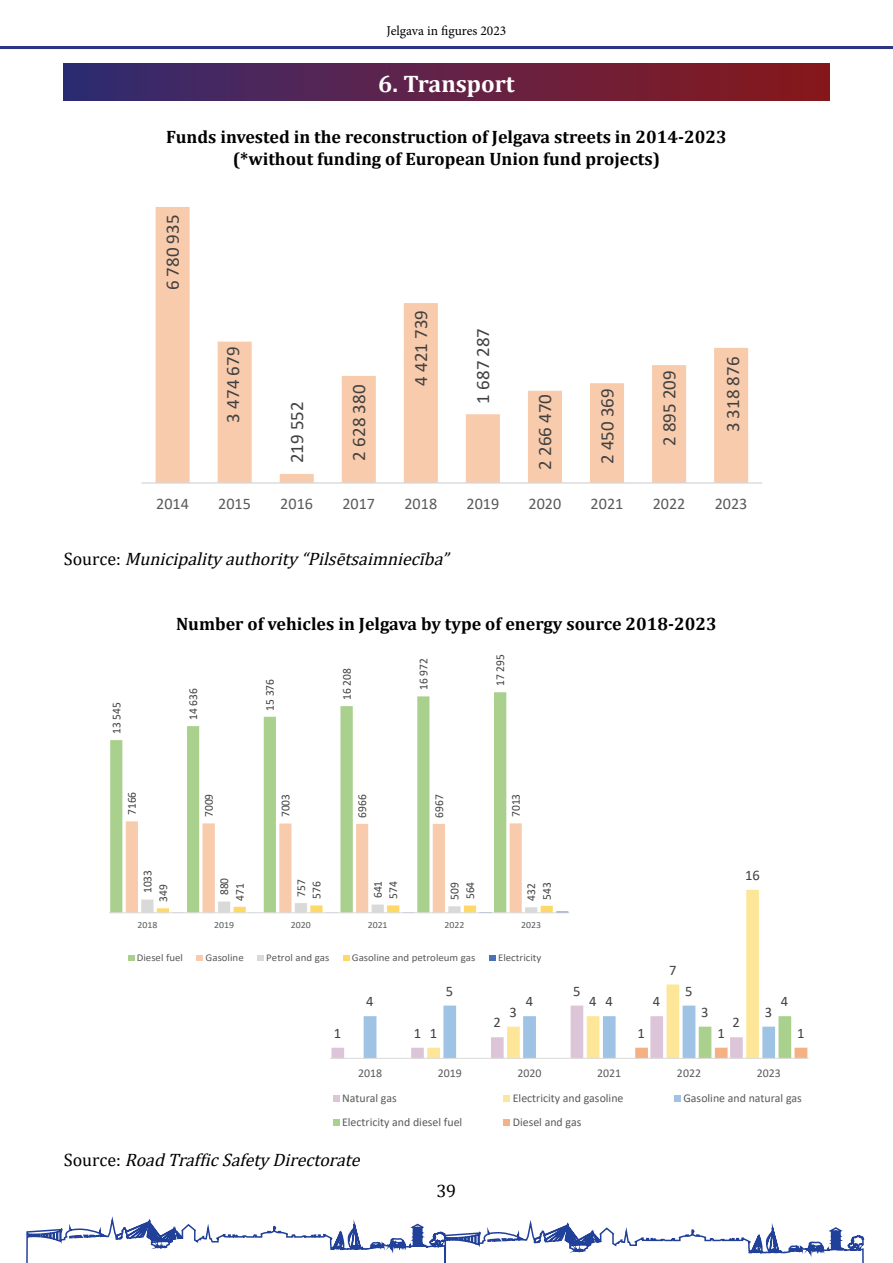
<style>
.page{position:relative;width:893px;height:1263px;background:#fff}
.page>*{position:absolute;margin:0;border:0;box-sizing:border-box;transform-origin:0 0}
.t1{font:700 24px "Cambria";color:#fff}
.t2{font:18.9px "Calibri";letter-spacing:.005em;color:#414141}
.t3{font:700 18px/21.6px "Cambria";color:#000;text-align:center}
.t4{font:italic 18px "Cambria";color:#000}
.t5{font:18px "Cambria";color:#000}
.t6{font:16.2px "Calibri";color:#595a5a}
.t7{font:14.55px "Calibri";color:#414141}
.t8{font:13.5px "Minion Pro";color:#000}
.t9{font:12px "Calibri";letter-spacing:.005em;color:#414141;scale:.95 1}
.t10{font:11.85px "Calibri";color:#595a5a}
.t11{font:10.35px "Calibri";color:#595a5a;scale:1.05 1}
.t12{font:9.3px "Calibri";color:#595a5a;scale:1.05 1}
.s1{font-style:normal}
</style>
<div class="page">
<svg style="left:26px;top:1216px;width:839px;height:47px"></svg>
<hr style="left:0;top:46px;width:893px;height:3px;background:#2b3485">
<div style="left:64px;top:64px;width:765px;height:37px;background:linear-gradient(to right,#332c72,#8b181a)"></div>
<svg style="left:156px;top:207px;width:592px;height:275px"></svg>
<hr style="left:142px;top:482px;width:620px;height:2px;background:#dad9d9">
<svg style="left:666px;top:890px;width:93px;height:115px"></svg>
<svg style="left:331px;top:1005px;width:476px;height:53px"></svg>
<hr style="left:330px;top:1058px;width:479px;height:1px;background:#dad9d9">
<svg style="left:333px;top:1095px;width:6px;height:6px"></svg>
<div style="left:503px;top:1095px;width:7px;height:6px;background:#fee698"></div>
<div style="left:674px;top:1095px;width:7px;height:6px;background:#9ec3e5"></div>
<svg style="left:333px;top:1119px;width:6px;height:6px"></svg>
<div style="left:503px;top:1119px;width:7px;height:6px;background:#f4b183"></div>
<svg style="left:110px;top:692px;width:396px;height:220px"></svg>
<svg style="left:126px;top:821px;width:442px;height:93px"></svg>
<hr style="left:109px;top:912px;width:460px;height:1px;background:#dad9d9">
<svg style="left:128px;top:955px;width:6px;height:6px"></svg>
<svg style="left:197px;top:955px;width:6px;height:6px"></svg>
<svg style="left:258px;top:955px;width:6px;height:6px"></svg>
<svg style="left:343px;top:955px;width:6px;height:6px"></svg>
<svg style="left:489px;top:955px;width:6px;height:6px"></svg>
<p class="t8" style="left:387px;top:22px;width:121px">Jelgava in figures 2023</p>
<h1 class="t1" style="left:378px;top:67px;width:138px">6. Transport</h1>
<p class="t3" style="left:166px;top:126px;width:562px">Funds invested in the reconstruction of Jelgava streets in 2014-2023 (*without funding of European Union fund projects)</p>
<p class="t2" style="left:160px;top:290px;width:77px;rotate:-90deg">6 780 935</p>
<p class="t2" style="left:220px;top:422px;width:77px;rotate:-90deg">3 474 679</p>
<p class="t2" style="left:284px;top:463px;width:63px;rotate:-90deg">219 552</p>
<p class="t2" style="left:346px;top:460px;width:77px;rotate:-90deg">2 628 380</p>
<p class="t2" style="left:408px;top:386px;width:77px;rotate:-90deg">4 421 739</p>
<p class="t2" style="left:470px;top:404px;width:77px;rotate:-90deg">1 687 287</p>
<p class="t2" style="left:532px;top:470px;width:77px;rotate:-90deg">2 266 470</p>
<p class="t2" style="left:594px;top:464px;width:77px;rotate:-90deg">2 450 369</p>
<p class="t2" style="left:656px;top:446px;width:77px;rotate:-90deg">2 895 209</p>
<p class="t2" style="left:720px;top:432px;width:77px;rotate:-90deg">3 318 876</p>
<p class="t6" style="left:156px;top:492px;width:34px">2014</p>
<p class="t6" style="left:218px;top:492px;width:34px">2015</p>
<p class="t6" style="left:280px;top:492px;width:34px">2016</p>
<p class="t6" style="left:342px;top:492px;width:34px">2017</p>
<p class="t6" style="left:404px;top:492px;width:34px">2018</p>
<p class="t6" style="left:466px;top:492px;width:34px">2019</p>
<p class="t6" style="left:529px;top:492px;width:34px">2020</p>
<p class="t6" style="left:591px;top:492px;width:34px">2021</p>
<p class="t6" style="left:653px;top:492px;width:34px">2022</p>
<p class="t6" style="left:715px;top:492px;width:34px">2023</p>
<p class="t4" style="left:64px;top:548px;width:410px"><span class="s1">S o u r c e :</span> Municipalityauthority“Pilsētsaimniecība”</p>
<p class="t9" style="left:108px;top:734px;width:35px;rotate:-90deg">13 545</p>
<p class="t3" style="left:176px;top:612px;width:542px">Number of vehicles in Jelgava by type of energy source 2018-2023</p>
<p class="t9" style="left:185px;top:720px;width:35px;rotate:-90deg">14 636</p>
<p class="t9" style="left:262px;top:711px;width:35px;rotate:-90deg">15 376</p>
<p class="t9" style="left:338px;top:700px;width:35px;rotate:-90deg">16 208</p>
<p class="t9" style="left:415px;top:690px;width:35px;rotate:-90deg">16 972</p>
<p class="t9" style="left:492px;top:686px;width:35px;rotate:-90deg">17 295</p>
<p class="t9" style="left:124px;top:815px;width:26px;rotate:-90deg">7166</p>
<p class="t9" style="left:200px;top:817px;width:26px;rotate:-90deg">7009</p>
<p class="t9" style="left:277px;top:817px;width:26px;rotate:-90deg">7003</p>
<p class="t9" style="left:354px;top:818px;width:26px;rotate:-90deg">6966</p>
<p class="t9" style="left:431px;top:818px;width:26px;rotate:-90deg">6967</p>
<p class="t9" style="left:507px;top:817px;width:26px;rotate:-90deg">7013</p>
<p class="t9" style="left:139px;top:893px;width:26px;rotate:-90deg">1033</p>
<p class="t9" style="left:216px;top:895px;width:20px;rotate:-90deg">880</p>
<p class="t9" style="left:293px;top:897px;width:20px;rotate:-90deg">757</p>
<p class="t9" style="left:369px;top:898px;width:20px;rotate:-90deg">641</p>
<p class="t9" style="left:446px;top:900px;width:20px;rotate:-90deg">509</p>
<p class="t9" style="left:523px;top:901px;width:20px;rotate:-90deg">432</p>
<p class="t9" style="left:155px;top:902px;width:20px;rotate:-90deg">349</p>
<p class="t9" style="left:231px;top:900px;width:20px;rotate:-90deg">471</p>
<p class="t9" style="left:308px;top:899px;width:20px;rotate:-90deg">576</p>
<p class="t9" style="left:385px;top:899px;width:20px;rotate:-90deg">574</p>
<p class="t9" style="left:462px;top:899px;width:20px;rotate:-90deg">564</p>
<p class="t9" style="left:539px;top:899px;width:20px;rotate:-90deg">543</p>
<p class="t7" style="left:745px;top:865px;width:16px">16</p>
<p class="t12" style="left:137px;top:918px;width:20px">2018</p>
<p class="t12" style="left:214px;top:918px;width:20px">2019</p>
<p class="t12" style="left:291px;top:918px;width:20px">2020</p>
<p class="t12" style="left:368px;top:918px;width:20px">2021</p>
<p class="t12" style="left:444px;top:918px;width:20px">2022</p>
<p class="t12" style="left:521px;top:918px;width:20px">2023</p>
<p class="t11" style="left:137px;top:950px;width:46px">Diesel fuel</p>
<p class="t11" style="left:205px;top:950px;width:38px">Gasoline</p>
<p class="t11" style="left:266px;top:950px;width:61px">Petrol and gas</p>
<p class="t11" style="left:352px;top:950px;width:119px">Gasoline and petroleum gas</p>
<p class="t11" style="left:498px;top:950px;width:43px">Electricity</p>
<p class="t7" style="left:669px;top:960px;width:9px">7</p>
<p class="t7" style="left:366px;top:991px;width:9px">4</p>
<p class="t7" style="left:334px;top:1023px;width:9px">1</p>
<p class="t7" style="left:414px;top:1023px;width:9px">1</p>
<p class="t7" style="left:446px;top:981px;width:9px">5</p>
<p class="t7" style="left:430px;top:1023px;width:9px">1</p>
<p class="t7" style="left:493px;top:1012px;width:9px">2</p>
<p class="t7" style="left:510px;top:1002px;width:9px">3</p>
<p class="t7" style="left:573px;top:981px;width:9px">5</p>
<p class="t7" style="left:526px;top:991px;width:9px">4</p>
<p class="t7" style="left:605px;top:991px;width:9px">4</p>
<p class="t7" style="left:589px;top:991px;width:9px">4</p>
<p class="t7" style="left:685px;top:981px;width:9px">5</p>
<p class="t7" style="left:653px;top:991px;width:9px">4</p>
<p class="t7" style="left:781px;top:991px;width:9px">4</p>
<p class="t7" style="left:701px;top:1002px;width:9px">3</p>
<p class="t7" style="left:765px;top:1002px;width:9px">3</p>
<p class="t7" style="left:733px;top:1012px;width:9px">2</p>
<p class="t7" style="left:638px;top:1023px;width:9px">1</p>
<p class="t7" style="left:717px;top:1023px;width:9px">1</p>
<p class="t7" style="left:797px;top:1023px;width:9px">1</p>
<p class="t10" style="left:358px;top:1065px;width:26px">2018</p>
<p class="t10" style="left:438px;top:1065px;width:26px">2019</p>
<p class="t10" style="left:517px;top:1065px;width:26px">2020</p>
<p class="t10" style="left:597px;top:1065px;width:26px">2021</p>
<p class="t10" style="left:677px;top:1065px;width:26px">2022</p>
<p class="t10" style="left:757px;top:1065px;width:26px">2023</p>
<p class="t10" style="left:342px;top:1089px;width:56px">Natural gas</p>
<p class="t10" style="left:513px;top:1089px;width:112px">Electricity and gasoline</p>
<p class="t10" style="left:683px;top:1089px;width:120px">Gasoline and natural gas</p>
<p class="t10" style="left:342px;top:1113px;width:122px">Electricity and diesel fuel</p>
<p class="t10" style="left:513px;top:1113px;width:70px">Diesel and gas</p>
<p class="t4" style="left:64px;top:1150px;width:320px"><span class="s1">S o u r c e :</span> RoadTrafficSafetyDirectorate</p>
<p class="t5" style="left:436px;top:1180px;width:21px">39</p>
</div>
